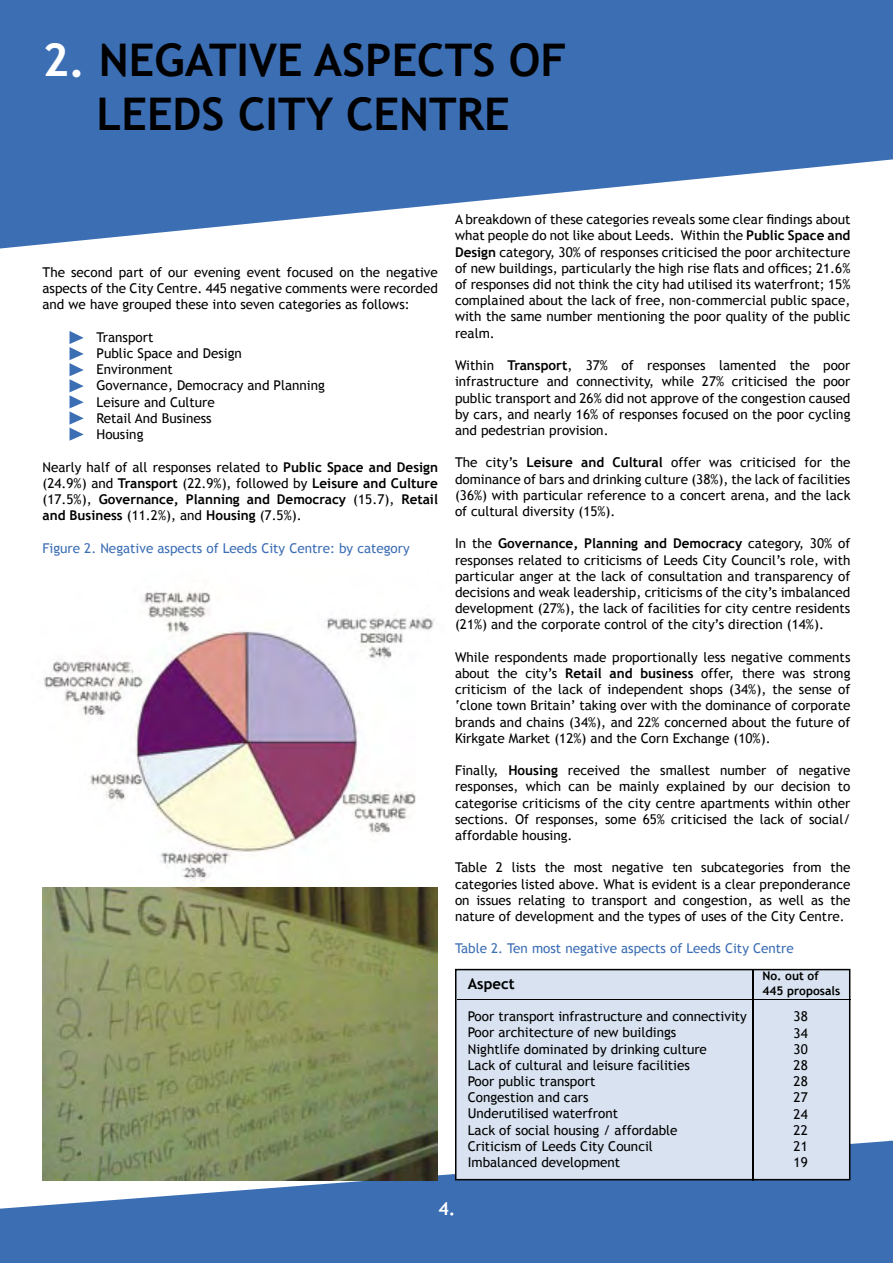
<style>
.page{position:relative;width:893px;height:1263px;background:#fff}
.page>*{position:absolute;margin:0;border:0;box-sizing:border-box;transform-origin:0 0}
.t1{font:700 45px/54px "Trebuchet MS";color:#000;text-align:center}
.t2{font:700 18px "Trebuchet MS";color:#fff}
.t3{font:700 15px "Trebuchet MS";color:#000}
.t4{font:13.5px/16.2px "Trebuchet MS";color:#000;text-align:justify}
.t5{font:700 13.5px/16.2px "Trebuchet MS";color:#000;text-align:justify}
.t6{font:13.5px "Trebuchet MS";color:#3c6eb4}
.t7{font:700 12px/14.4px "Trebuchet MS";color:#000}
.s1{color:#fff}
.s2{font-weight:400}
.s3{font-weight:700}
</style>
<div class="page">
<img style="left:42px;top:592px;width:393px;height:296px">
<svg style="left:0;top:0;width:893px;height:249px;fill:#3c6eb4"></svg>
<svg style="left:70px;top:331px;width:14px;height:110px"></svg>
<svg style="left:0;top:1141px;width:893px;height:122px;background:#4e7bba"></svg>
<img style="left:43px;top:887px;width:395px;height:294px">
<div style="left:456px;top:969px;width:394px;height:211px;background:#d8e2f0"></div>
<div style="left:455px;top:969px;width:395px;height:211px;border:2px solid #000"></div>
<hr style="left:457px;top:999px;width:393px;height:1px;background:#000">
<hr style="left:752px;top:969px;width:1px;height:211px;background:#000">
<h1 class="t1" style="left:43px;top:33px;width:526px"><span class="s1">2.</span> NEGATIVE ASPECTS OF<br>LEEDS CITY CENTRE</h1>
<p class="t4" style="left:43px;top:264px;width:397px">The second part of our evening event focused on the negative aspects of the City Centre. 445 negative comments were recorded and we have grouped these into seven categories as follows:</p>
<p class="t4" style="left:97px;top:329px;width:230px;text-align:left">Transport<br>Public Space and Design<br>Environment<br>Governance, Democracy and Planning<br>Leisure and Culture<br>Retail And Business<br>Housing</p>
<p class="t5" style="left:43px;top:459px;width:397px"><span class="s2">Nearly half of all responses related to</span> Public Space and Design <span class="s2">(24.9%) and</span> Transport <span class="s2">(22.9%), followed by</span> Leisure and Culture <span class="s2">(17.5%),</span> Governance, Planning and Democracy <span class="s2">(15.7),</span> Retail and Business <span class="s2">(11.2%), and</span> Housing <span class="s2">(7.5%).</span></p>
<p class="t6" style="left:43px;top:540px;width:369px">Figure 2. Negative aspects of Leeds City Centre: by category</p>
<p class="t4" style="left:455px;top:212px;width:397px">A breakdown of these categories reveals some clear findings about what people do not like about Leeds. Within the <span class="s3">Public Space and Design</span> category, 30% of responses criticised the poor architecture of new buildings, particularly the high rise flats and offices; 21.6% of responses did not think the city had utilised its waterfront; 15% complained about the lack of free, non-commercial public space, with the same number mentioning the poor quality of the public realm.</p>
<p class="t4" style="left:455px;top:357px;width:397px">Within <span class="s3">Transport</span>, 37% of responses lamented the poor infrastructure and connectivity, while 27% criticised the poor public transport and 26% did not approve of the congestion caused by cars, and nearly 16% of responses focused on the poor cycling and pedestrian provision.</p>
<p class="t4" style="left:455px;top:455px;width:397px">The city’s <span class="s3">Leisure and Cultural</span> offer was criticised for the dominance of bars and drinking culture (38%), the lack of facilities (36%) with particular reference to a concert arena, and the lack of cultural diversity (15%).</p>
<p class="t4" style="left:455px;top:536px;width:397px">In the <span class="s3">Governance, Planning and Democracy</span> category, 30% of responses related to criticisms of Leeds City Council’s role, with particular anger at the lack of consultation and transparency of decisions and weak leadership, criticisms of the city’s imbalanced development (27%), the lack of facilities for city centre residents (21%) and the corporate control of the city’s direction (14%).</p>
<p class="t4" style="left:455px;top:649px;width:397px">While respondents made proportionally less negative comments about the city’s <span class="s3">Retail and business</span> offer, there was strong criticism of the lack of independent shops (34%), the sense of ‘clone town Britain’ taking over with the dominance of corporate brands and chains (34%), and 22% concerned about the future of Kirkgate Market (12%) and the Corn Exchange (10%).</p>
<p class="t4" style="left:455px;top:762px;width:397px">Finally, <span class="s3">Housing</span> received the smallest number of negative responses, which can be mainly explained by our decision to categorise criticisms of the city centre apartments within other sections. Of responses, some 65% criticised the lack of social/ affordable housing.</p>
<p class="t4" style="left:455px;top:860px;width:397px">Table 2 lists the most negative ten subcategories from the categories listed above. What is evident is a clear preponderance on issues relating to transport and congestion, as well as the nature of development and the types of uses of the City Centre.</p>
<p class="t6" style="left:455px;top:941px;width:340px">Table 2. Ten most negative aspects of Leeds City Centre</p>
<p class="t7" style="left:762px;top:969px;width:79px">No. out of<br>445 proposals</p>
<p class="t3" style="left:468px;top:974px;width:48px">Aspect</p>
<p class="t4" style="left:468px;top:1008px;width:281px;text-align:left">Poor transport infrastructure and connectivity<br>Poor architecture of new buildings<br>Nightlife dominated by drinking culture<br>Lack of cultural and leisure facilities<br>Poor public transport<br>Congestion and cars<br>Underutilised waterfront<br>Lack of social housing / affordable<br>Criticism of Leeds City Council<br>Imbalanced development</p>
<p class="t4" style="left:794px;top:1009px;width:16px">38<br>34<br>30<br>28<br>28<br>27<br>24<br>22<br>21<br>19</p>
<h2 class="t2" style="left:438px;top:1198px;width:19px">4.</h2>
</div>
